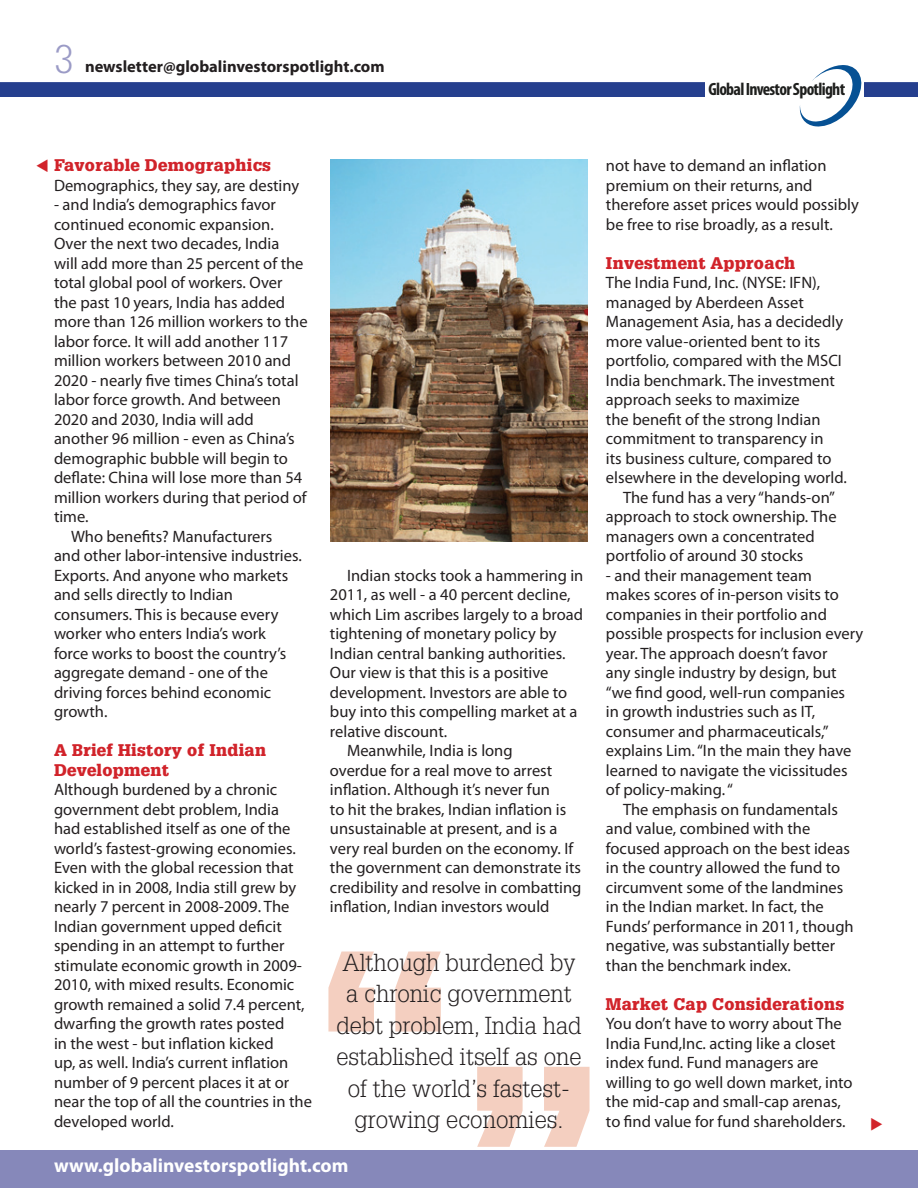
<style>
.page{position:relative;width:918px;height:1188px;background:#fff}
.page>*{position:absolute;margin:0;border:0;box-sizing:border-box;transform-origin:0 0}
.t1{font:900 261.3px "Glypha";color:#f4cfc0}
.t2{font:300 39px "Glypha";color:#9b9bc6}
.t3{font:300 24px/31.5px "Glypha";color:#231f20}
.t4{font:700 19.35px "Myriad Pro";color:#fff}
.t5{font:700 condensed 17.85px "Myriad Pro";letter-spacing:-.04em;color:#1e1f1d}
.t6{font:16.5px/19.5px "Myriad Pro";color:#231f20}
.t7{font:900 16.5px/19.5px "Glypha";letter-spacing:.02em;color:#d1232a}
.t8{font:700 16.5px "Myriad Pro";color:#231f20}
</style>
<div class="page">
<div style="left:0;top:0;width:918px;height:97px;background:#253f8e"></div>
<div style="left:0;top:0;width:918px;height:82px;background:#fff"></div>
<div style="left:706px;top:16px;width:158px;height:122px;background:#fff"></div>
<svg style="left:799px;top:65px;width:62px;height:61px"></svg>
<div style="left:0;top:1150px;width:918px;height:38px;background:#8688ba"></div>
<img style="left:330px;top:159px;width:258px;height:383px">
<h2 class="t2" style="left:54px;top:37px;width:21px">3</h2>
<p class="t8" style="left:85px;top:55px;width:301px">newsletter@globalinvestorspotlight.com</p>
<p class="t5" style="left:708px;top:78px;width:138px">Global Investor Spotlight</p>
<p class="t7" style="left:54px;top:155px;width:219px">Favorable Demographics</p>
<p class="t6" style="left:54px;top:175px;width:247px">Demographics, they say, are destiny</p>
<p class="t6" style="left:54px;top:194px;width:224px">- and India’s demographics favor</p>
<p class="t6" style="left:54px;top:214px;width:221px">continued economic expansion.</p>
<p class="t6" style="left:54px;top:233px;width:227px">Over the next two decades, India</p>
<p class="t6" style="left:54px;top:253px;width:251px">will add more than 25 percent of the</p>
<p class="t6" style="left:54px;top:272px;width:230px">total global pool of workers. Over</p>
<p class="t6" style="left:54px;top:292px;width:233px">the past 10 years, India has added</p>
<p class="t6" style="left:54px;top:311px;width:255px">more than 126 million workers to the</p>
<p class="t6" style="left:54px;top:331px;width:236px">labor force. It will add another 117</p>
<p class="t6" style="left:54px;top:350px;width:239px">million workers between 2010 and</p>
<p class="t6" style="left:54px;top:370px;width:246px">2020 - nearly five times China’s total</p>
<p class="t6" style="left:54px;top:389px;width:229px">labor force growth. And between</p>
<p class="t6" style="left:54px;top:409px;width:201px">2020 and 2030, India will add</p>
<p class="t6" style="left:54px;top:429px;width:242px">another 96 million - even as China’s</p>
<p class="t6" style="left:54px;top:448px;width:236px">demographic bubble will begin to</p>
<p class="t6" style="left:54px;top:468px;width:250px">deflate: China will lose more than 54</p>
<p class="t6" style="left:54px;top:487px;width:254px">million workers during that period of</p>
<p class="t6" style="left:54px;top:507px;width:36px">time.</p>
<p class="t6" style="left:71px;top:526px;width:203px">Who benefits? Manufacturers</p>
<p class="t6" style="left:54px;top:546px;width:249px">and other labor-intensive industries.</p>
<p class="t6" style="left:54px;top:565px;width:236px">Exports. And anyone who markets</p>
<p class="t6" style="left:54px;top:585px;width:180px">and sells directly to Indian</p>
<p class="t6" style="left:54px;top:604px;width:226px">consumers. This is because every</p>
<p class="t6" style="left:54px;top:624px;width:214px">worker who enters India’s work</p>
<p class="t6" style="left:54px;top:643px;width:234px">force works to boost the country’s</p>
<p class="t6" style="left:54px;top:663px;width:216px">aggregate demand - one of the</p>
<p class="t6" style="left:54px;top:682px;width:219px">driving forces behind economic</p>
<p class="t6" style="left:54px;top:702px;width:55px">growth.</p>
<p class="t7" style="left:54px;top:740px;width:214px">A Brief History of Indian<br>Development</p>
<p class="t6" style="left:54px;top:780px;width:259px">Although burdened by a chronic government debt problem, India<br>had established itself as one of the world’s fastest-growing economies.<br>Even with the global recession that kicked in in 2008, India still grew by nearly 7 percent in 2008-2009. The Indian government upped deficit spending in an attempt to further stimulate economic growth in 2009- 2010, with mixed results. Economic growth remained a solid 7.4 percent, dwarfing the growth rates posted<br>in the west - but inflation kicked<br>up, as well. India’s current inflation number of 9 percent places it at or near the top of all the countries in the developed world.</p>
<p class="t6" style="left:347px;top:565px;width:238px">Indian stocks took a hammering in</p>
<p class="t6" style="left:330px;top:585px;width:242px">2011, as well - a 40 percent decline,</p>
<p class="t6" style="left:330px;top:604px;width:255px">which Lim ascribes largely to a broad</p>
<p class="t6" style="left:330px;top:624px;width:228px">tightening of monetary policy by</p>
<p class="t6" style="left:330px;top:643px;width:237px">Indian central banking authorities.</p>
<p class="t6" style="left:330px;top:663px;width:220px">Our view is that this is a positive</p>
<p class="t6" style="left:330px;top:682px;width:239px">development. Investors are able to</p>
<p class="t6" style="left:330px;top:702px;width:249px">buy into this compelling market at a</p>
<p class="t6" style="left:330px;top:721px;width:119px">relative discount.</p>
<p class="t6" style="left:347px;top:741px;width:167px">Meanwhile, India is long</p>
<p class="t6" style="left:330px;top:760px;width:224px">overdue for a real move to arrest</p>
<p class="t6" style="left:330px;top:780px;width:221px">inflation. Although it’s never fun</p>
<p class="t6" style="left:330px;top:799px;width:238px">to hit the brakes, Indian inflation is</p>
<p class="t6" style="left:330px;top:819px;width:229px">unsustainable at present, and is a</p>
<p class="t6" style="left:330px;top:838px;width:245px">very real burden on the economy. If</p>
<p class="t6" style="left:330px;top:858px;width:253px">the government can demonstrate its</p>
<p class="t6" style="left:330px;top:877px;width:253px">credibility and resolve in combatting</p>
<p class="t6" style="left:330px;top:897px;width:221px">inflation, Indian investors would</p>
<h1 class="t1" style="left:312px;top:887px;width:147px">“</h1>
<h3 class="t3" style="left:343px;top:947px;width:234px">Although burdened by a chronic government</h3>
<h3 class="t3" style="left:336px;top:1010px;width:247px;text-align:center">debt problem, India had established itself as one of the world’s fastest&shy;growing economies.</h3>
<h1 class="t1" style="left:606px;top:1211px;width:147px;rotate:-180deg">“</h1>
<p class="t4" style="left:54px;top:1153px;width:296px">www.globalinvestorspotlight.com</p>
<p class="t6" style="left:606px;top:156px;width:254px">not have to demand an inflation premium on their returns, and therefore asset prices would possibly be free to rise broadly, as a result.</p>
<p class="t7" style="left:606px;top:253px;width:191px">Investment Approach</p>
<p class="t6" style="left:606px;top:273px;width:216px">The India Fund, Inc. (NYSE: IFN),</p>
<p class="t6" style="left:606px;top:292px;width:199px">managed by Aberdeen Asset</p>
<p class="t6" style="left:606px;top:312px;width:239px">Management Asia, has a decidedly</p>
<p class="t6" style="left:606px;top:331px;width:216px">more value-oriented bent to its</p>
<p class="t6" style="left:606px;top:351px;width:237px">portfolio, compared with the MSCI</p>
<p class="t6" style="left:606px;top:370px;width:231px">India benchmark. The investment</p>
<p class="t6" style="left:606px;top:390px;width:195px">approach seeks to maximize</p>
<p class="t6" style="left:606px;top:409px;width:216px">the benefit of the strong Indian</p>
<p class="t6" style="left:606px;top:429px;width:219px">commitment to transparency in</p>
<p class="t6" style="left:606px;top:448px;width:227px">its business culture, compared to</p>
<p class="t6" style="left:606px;top:468px;width:243px">elsewhere in the developing world.</p>
<p class="t6" style="left:623px;top:487px;width:214px">The fund has a very “hands-on”</p>
<p class="t6" style="left:606px;top:507px;width:232px">approach to stock ownership. The</p>
<p class="t6" style="left:606px;top:526px;width:210px">managers own a concentrated</p>
<p class="t6" style="left:606px;top:546px;width:199px">portfolio of around 30 stocks</p>
<p class="t6" style="left:606px;top:565px;width:207px">- and their management team</p>
<p class="t6" style="left:606px;top:585px;width:235px">makes scores of in-person visits to</p>
<p class="t6" style="left:606px;top:604px;width:223px">companies in their portfolio and</p>
<p class="t6" style="left:606px;top:624px;width:259px">possible prospects for inclusion every</p>
<p class="t6" style="left:606px;top:643px;width:223px">year. The approach doesn’t favor</p>
<p class="t6" style="left:606px;top:663px;width:232px">any single industry by design, but</p>
<p class="t6" style="left:606px;top:682px;width:241px">“we find good, well-run companies</p>
<p class="t6" style="left:606px;top:702px;width:211px">in growth industries such as IT,</p>
<p class="t6" style="left:606px;top:721px;width:224px">consumer and pharmaceuticals,”</p>
<p class="t6" style="left:606px;top:741px;width:247px">explains Lim. “In the main they have</p>
<p class="t6" style="left:606px;top:760px;width:243px">learned to navigate the vicissitudes</p>
<p class="t6" style="left:606px;top:780px;width:129px">of policy-making. “</p>
<p class="t6" style="left:623px;top:799px;width:216px">The emphasis on fundamentals</p>
<p class="t6" style="left:606px;top:819px;width:206px">and value, combined with the</p>
<p class="t6" style="left:606px;top:838px;width:245px">focused approach on the best ideas</p>
<p class="t6" style="left:606px;top:858px;width:236px">in the country allowed the fund to</p>
<p class="t6" style="left:606px;top:877px;width:239px">circumvent some of the landmines</p>
<p class="t6" style="left:606px;top:897px;width:219px">in the Indian market. In fact, the</p>
<p class="t6" style="left:606px;top:916px;width:249px">Funds’ performance in 2011, though</p>
<p class="t6" style="left:606px;top:936px;width:231px">negative, was substantially better</p>
<p class="t6" style="left:606px;top:955px;width:186px">than the benchmark index.</p>
<p class="t7" style="left:606px;top:994px;width:240px">Market Cap Considerations</p>
<p class="t6" style="left:606px;top:1014px;width:248px">You don’t have to worry about The India Fund,Inc. acting like a closet index fund. Fund managers are willing to go well down market, into the mid-cap and small-cap arenas, to find value for fund shareholders.</p>
</div>
